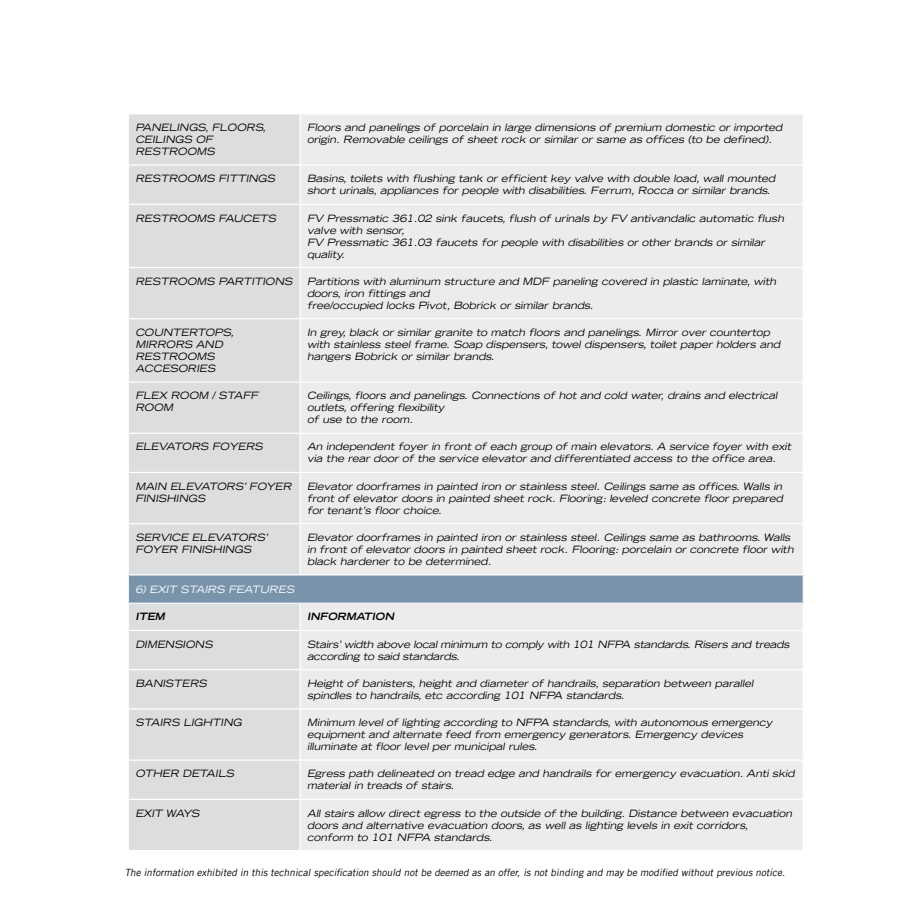
<style>
.page{position:relative;width:922px;height:922px;background:#fff}
.page>*{position:absolute;margin:0;border:0;box-sizing:border-box;transform-origin:0 0}
.t1{font:italic expanded 10px/12px "Trade Gothic LH";color:#000}
.t2{font:italic 10px "Trade Gothic LT";color:#000}
.t3{font:italic expanded 10px "Trade Gothic LH";color:#fff}
.t4{font:italic 700 expanded 10px "Trade Gothic LH";color:#000}
</style>
<div class="page">
<div style="left:129px;top:114px;width:170px;height:735px;background:#dcddde"></div>
<div style="left:300px;top:115px;width:502px;height:734px;background:#ececed"></div>
<div style="left:128px;top:574px;width:675px;height:29px;background:#7994aa"></div>
<hr style="left:128px;top:164px;width:172px;height:2px;background:#fff">
<hr style="left:128px;top:204px;width:172px;height:1px;background:#fff">
<hr style="left:128px;top:267px;width:172px;height:1px;background:#fff">
<hr style="left:128px;top:318px;width:172px;height:1px;background:#fff">
<hr style="left:128px;top:381px;width:172px;height:1px;background:#fff">
<hr style="left:128px;top:432px;width:172px;height:2px;background:#fff">
<hr style="left:128px;top:471px;width:172px;height:2px;background:#fff">
<hr style="left:128px;top:523px;width:172px;height:1px;background:#fff">
<hr style="left:300px;top:164px;width:503px;height:2px;background:#fff">
<hr style="left:300px;top:204px;width:503px;height:1px;background:#fff">
<hr style="left:300px;top:267px;width:503px;height:1px;background:#fff">
<hr style="left:300px;top:318px;width:503px;height:1px;background:#fff">
<hr style="left:300px;top:381px;width:503px;height:1px;background:#fff">
<hr style="left:300px;top:432px;width:503px;height:2px;background:#fff">
<hr style="left:300px;top:471px;width:503px;height:2px;background:#fff">
<hr style="left:300px;top:523px;width:503px;height:1px;background:#fff">
<hr style="left:128px;top:629px;width:172px;height:2px;background:#fff">
<hr style="left:128px;top:669px;width:172px;height:1px;background:#fff">
<hr style="left:128px;top:708px;width:172px;height:1px;background:#fff">
<hr style="left:128px;top:759px;width:172px;height:1px;background:#fff">
<hr style="left:128px;top:798px;width:172px;height:1px;background:#fff">
<svg style="left:299px;top:603px;width:1px;height:26px"></svg>
<hr style="left:300px;top:629px;width:503px;height:2px;background:#fff">
<hr style="left:300px;top:669px;width:503px;height:1px;background:#fff">
<hr style="left:300px;top:708px;width:503px;height:1px;background:#fff">
<hr style="left:300px;top:759px;width:503px;height:1px;background:#fff">
<hr style="left:300px;top:798px;width:503px;height:1px;background:#fff">
<hr style="left:128px;top:574px;width:172px;height:1px;background:#fff">
<svg style="left:128px;top:575px;width:1px;height:29px"></svg>
<hr style="left:300px;top:574px;width:503px;height:1px;background:#fff">
<svg style="left:802px;top:575px;width:1px;height:54px"></svg>
<hr style="left:128px;top:602px;width:172px;height:1px;background:#fff">
<hr style="left:300px;top:602px;width:503px;height:1px;background:#fff">
<p class="t1" style="left:135px;top:121px;width:134px">PANELINGS, FLOORS,<br>CEILINGS OF<br>RESTROOMS</p>
<p class="t1" style="left:307px;top:121px;width:479px">Floors and panelings of porcelain in large dimensions of premium domestic or imported origin. Removable ceilings of sheet rock or similar or same as offices (to be defined).</p>
<p class="t1" style="left:135px;top:172px;width:143px">RESTROOMS FITTINGS</p>
<p class="t1" style="left:307px;top:172px;width:472px">Basins, toilets with flushing tank or efficient key valve with double load, wall mounted short urinals, appliances for people with disabilities. Ferrum, Rocca or similar brands.</p>
<p class="t1" style="left:135px;top:212px;width:145px">RESTROOMS FAUCETS</p>
<p class="t1" style="left:307px;top:212px;width:480px">FV Pressmatic 361.02 sink faucets, flush of urinals by FV antivandalic automatic flush valve with sensor,<br>FV Pressmatic 361.03 faucets for people with disabilities or other brands or similar quality.</p>
<p class="t1" style="left:307px;top:275px;width:473px;text-indent:-172px">RESTROOMS PARTITIONS Partitions with aluminum structure and MDF paneling covered in plastic laminate, with doors, iron fittings and<br>free/occupied locks Pivot, Bobrick or similar brands.</p>
<p class="t1" style="left:135px;top:326px;width:102px">COUNTERTOPS,<br>MIRRORS AND<br>RESTROOMS<br>ACCESORIES</p>
<p class="t1" style="left:307px;top:326px;width:477px">In grey, black or similar granite to match floors and panelings. Mirror over countertop with stainless steel frame. Soap dispensers, towel dispensers, toilet paper holders and hangers Bobrick or similar brands.</p>
<p class="t1" style="left:135px;top:389px;width:127px">FLEX ROOM / STAFF<br>ROOM</p>
<p class="t1" style="left:307px;top:389px;width:474px">Ceilings, floors and panelings. Connections of hot and cold water, drains and electrical outlets, offering flexibility<br>of use to the room.</p>
<p class="t1" style="left:135px;top:440px;width:131px">ELEVATORS FOYERS</p>
<p class="t1" style="left:307px;top:440px;width:488px">An independent foyer in front of each group of main elevators. A service foyer with exit via the rear door of the service elevator and differentiated access to the office area.</p>
<p class="t1" style="left:135px;top:479px;width:160px">MAIN ELEVATORS’ FOYER<br>FINISHINGS</p>
<p class="t1" style="left:307px;top:479px;width:479px;text-align:justify">Elevator doorframes in painted iron or stainless steel. Ceilings same as offices. Walls in front of elevator doors in painted sheet rock. Flooring: leveled concrete floor prepared for tenant’s floor choice.</p>
<p class="t1" style="left:135px;top:531px;width:136px">SERVICE ELEVATORS’<br>FOYER FINISHINGS</p>
<p class="t1" style="left:307px;top:531px;width:490px">Elevator doorframes in painted iron or stainless steel. Ceilings same as bathrooms. Walls in front of elevator doors in painted sheet rock. Flooring: porcelain or concrete floor with black hardener to be determined.</p>
<p class="t3" style="left:135px;top:582px;width:163px">6) EXIT STAIRS FEATURES</p>
<p class="t4" style="left:135px;top:610px;width:33px">ITEM</p>
<p class="t4" style="left:307px;top:610px;width:91px">INFORMATION</p>
<p class="t1" style="left:135px;top:637px;width:81px">DIMENSIONS</p>
<p class="t1" style="left:307px;top:637px;width:486px">Stairs’width above local minimum to comply with 101 NFPA standards. Risers and treads according to said standards.</p>
<p class="t1" style="left:135px;top:677px;width:75px">BANISTERS</p>
<p class="t1" style="left:307px;top:677px;width:450px">Height of banisters, height and diameter of handrails, separation between parallel spindles to handrails, etc according 101 NFPA standards.</p>
<p class="t1" style="left:135px;top:716px;width:110px">STAIRS LIGHTING</p>
<p class="t1" style="left:307px;top:716px;width:469px">Minimum level of lighting according to NFPA standards, with autonomous emergency equipment and alternate feed from emergency generators. Emergency devices illuminate at floor level per municipal rules.</p>
<p class="t1" style="left:135px;top:767px;width:102px">OTHER DETAILS</p>
<p class="t1" style="left:307px;top:767px;width:491px">Egress path delineated on tread edge and handrails for emergency evacuation. Anti skid material in treads of stairs.</p>
<p class="t1" style="left:135px;top:806px;width:68px">EXIT WAYS</p>
<p class="t1" style="left:307px;top:806px;width:488px">All stairs allow direct egress to the outside of the building. Distance between evacuation doors and alternative evacuation doors, as well as lighting levels in exit corridors, conform to 101 NFPA standards.</p>
<p class="t2" style="left:125px;top:866px;width:664px">The information exhibited in this technical specification should not be deemed as an offer, is not binding and may be modified without previous notice.</p>
</div>
